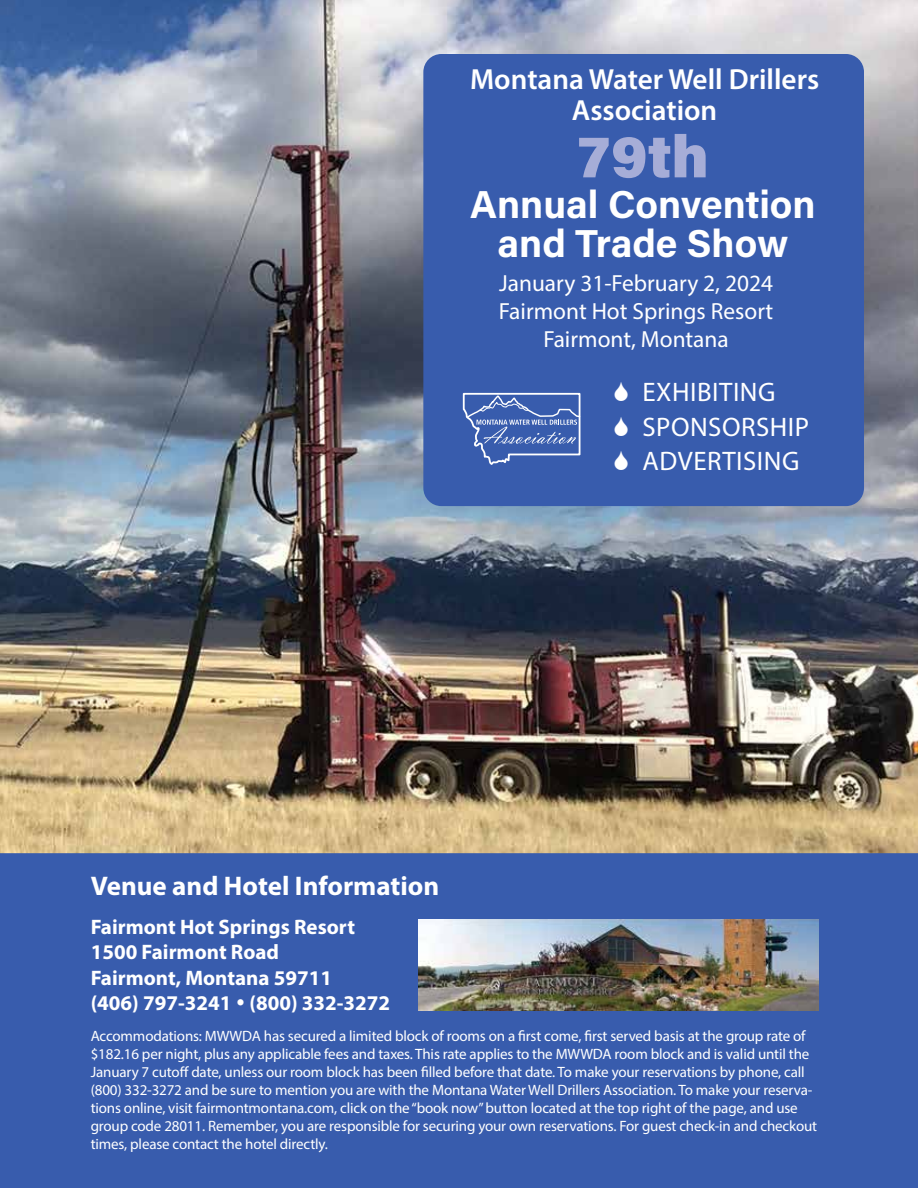
<style>
.page{position:relative;width:918px;height:1188px;background:#fff}
.page>*{position:absolute;margin:0;border:0;box-sizing:border-box;transform-origin:0 0}
.t1{font:900 60px "Acumin Pro";color:#a6add7}
.t2{font:700 39px/39px "Acumin Pro";color:#fff;text-align:center}
.t3{font:600 29.25px/31.3px "Myriad Pro";color:#fff;text-align:center}
.t4{font:700 27px "Myriad Pro";color:#fff}
.t5{font:26.85px/34.3px "Myriad Pro";letter-spacing:.02em;color:#fff}
.t6{font:23.4px/28px "Myriad Pro";color:#fff;text-align:center}
.t7{font:700 21px/25.2px "Myriad Pro";color:#fff}
.t8{font:15px/18px "Myriad Pro";letter-spacing:-.01em;color:#fff}
</style>
<div class="page">
<img style="left:0;top:0;width:918px;height:853px">
<div style="left:0;top:853px;width:918px;height:335px;background:#385cad"></div>
<img style="left:418px;top:919px;width:401px;height:91px">
<div style="left:423px;top:54px;width:441px;height:452px;background:#385cad;border-radius:18px"></div>
<svg style="left:463px;top:393px;width:117px;height:72px"></svg>
<h3 class="t3" style="left:470px;top:62px;width:351px">Montana Water Well Drillers<br>Association</h3>
<h1 class="t1" style="left:578px;top:114px;width:133px">79th</h1>
<h2 class="t2" style="left:470px;top:184px;width:347px">Annual Convention and Trade Show</h2>
<h3 class="t6" style="left:499px;top:269px;width:276px">January 31-February 2, 2024<br>Fairmont Hot Springs Resort<br>Fairmont, Montana</h3>
<h3 class="t5" style="left:642px;top:375px;width:168px">EXHIBITING<br>SPONSORSHIP<br>ADVERTISING</h3>
<h3 class="t4" style="left:91px;top:869px;width:350px">Venue and Hotel Information</h3>
<h3 class="t7" style="left:91px;top:914px;width:301px">Fairmont Hot Springs Resort<br>1500 Fairmont Road<br>Fairmont, Montana 59711<br>(406) 797-3241 • (800) 332-3272</h3>
<p class="t8" style="left:91px;top:1027px;width:728px">Accommodations: MWWDA has secured a limited block of rooms on a first come, first served basis at the group rate of $182.16 per night, plus any applicable fees and taxes. This rate applies to the MWWDA room block and is valid until the January 7 cutoff date, unless our room block has been filled before that date. To make your reservations by phone, call (800) 332-3272 and be sure to mention you are with the Montana Water Well Drillers Association. To make your reserva&shy;tions online, visit fairmontmontana.com, click on the “book now” button located at the top right of the page, and use group code 28011. Remember, you are responsible for securing your own reservations. For guest check-in and checkout times, please contact the hotel directly.</p>
</div>
